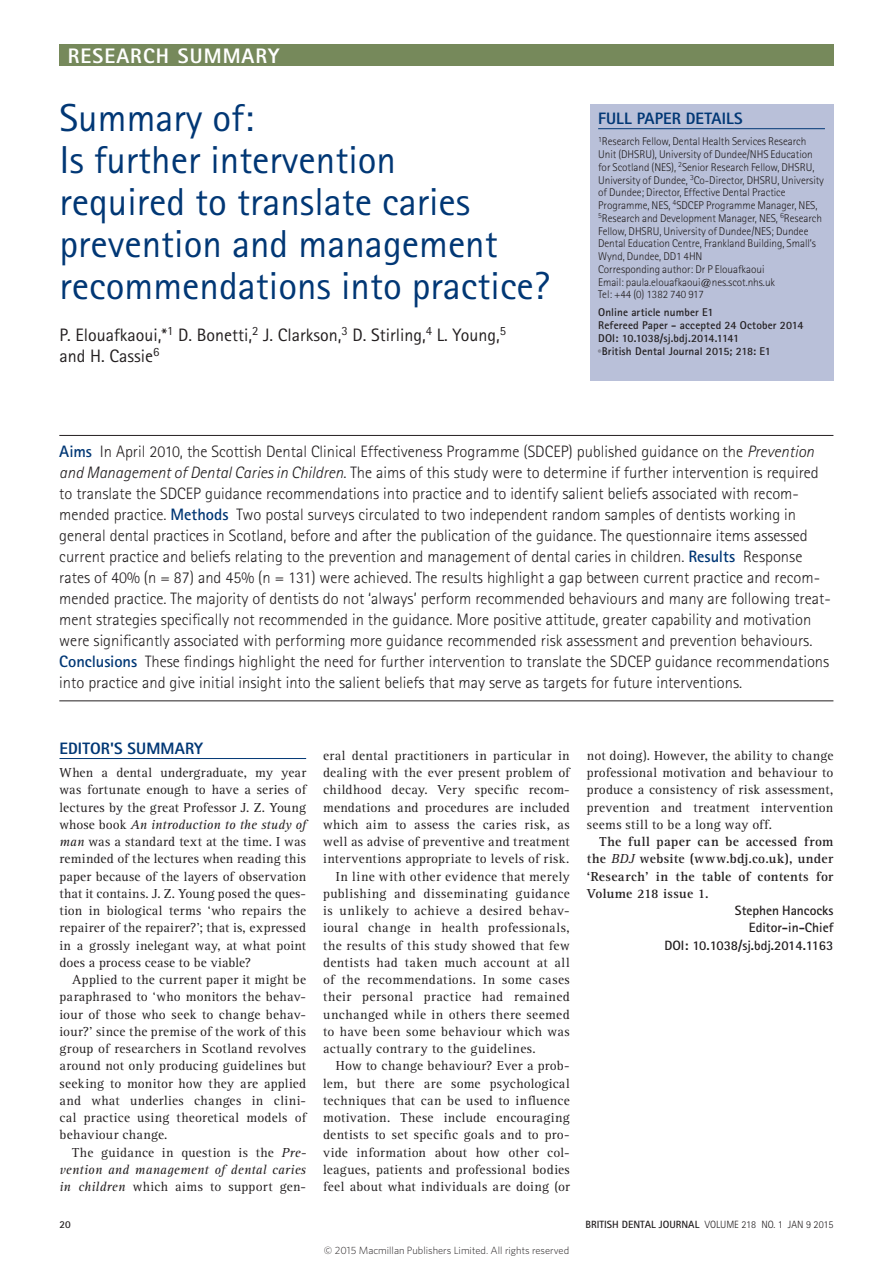
<style>
.page{position:relative;width:893px;height:1263px;background:#fff}
.page>*{position:absolute;margin:0;border:0;box-sizing:border-box;transform-origin:0 0}
._1_BDJ_practice_head{font:39px/42px "Rotis Sans Serif Std";color:#013775}
.t1{font:800 21px "Rotis Sans Serif Std";letter-spacing:.05em;color:#fff}
.author{font:18px/21px "Rotis Sans Serif Std";color:#231f20}
.abstract{font:300 16.5px/21px "Rotis Sans Serif Std";color:#231f20}
._1_BDJ_crosshead_1{font:800 16.5px "Rotis Sans Serif Std";color:#013775}
._1_BDJ_body{font:13.5px/17.2px "Rotis Serif Std";letter-spacing:.02em;color:#231f20;text-align:justify}
._1_BDJ_body_fullout{font:13.5px/17.2px "Rotis Serif Std";letter-spacing:.005em;color:#231f20;text-align:justify}
._1_BDJ_body-2{font:700 13.5px/17.2px "Rotis Serif Std";letter-spacing:.025em;color:#231f20;text-align:justify}
._2_BDJ_commentary_bo{font:700 13.5px/17.2px "Rotis Sans Serif Std";color:#231f20;text-align:right}
._2_BDJ_references{font:700 13.5px "Rotis Sans Serif Std";color:#231f20}
.author_biog{font:300 11.25px/12.8px "Rotis Sans Serif Std";letter-spacing:-.005em;color:#231f20}
.article_details{font:700 11.25px/13.2px "Rotis Sans Serif Std";letter-spacing:.01em;color:#231f20}
.t2{font:300 10.5px "Whitney";color:#231f20}
.t3{font:300 10.5px "Rotis Sans Serif Std";color:#231f20}
.t4{font:700 10.5px "Rotis Sans Serif Std";color:#231f20}
.s1{font-weight:400;font-size:6.3px}
.s2{font-weight:700;color:#013775}
.s3{font-style:italic}
.s4{font-weight:400;font-style:italic}
.s5{font-weight:700}
</style>
<div class="page">
<hr style="left:60px;top:758px;width:246px;height:1px;background:#013775">
<div style="left:590px;top:104px;width:243px;height:276px;background:#b9c0d9"></div>
<hr style="left:598px;top:128px;width:227px;height:1px;background:#013775">
<hr style="left:59px;top:435px;width:774px;height:1px;background:#231f20">
<hr style="left:59px;top:701px;width:774px;height:1px;background:#231f20">
<div style="left:59px;top:45px;width:774px;height:21px;background:#76895b"></div>
<p class="t1" style="left:68px;top:42px;width:213px">RESEARCH SUMMARY</p>
<p class="_1_BDJ_practice_head" style="left:60px;top:97px;width:492px">Summary of:<br>Is further intervention<br>required to translate caries prevention and management recommendations into practice?</p>
<p class="author" style="left:60px;top:325px;width:448px">P. Elouafkaoui,*<sup>1</sup> D. Bonetti,<sup>2</sup> J. Clarkson,<sup>3</sup> D. Stirling,<sup>4</sup> L. Young,<sup>5 </sup>and H. Cassie<sup>6</sup></p>
<p class="_1_BDJ_crosshead_1" style="left:598px;top:108px;width:146px">FULL PAPER DETAILS</p>
<p class="author_biog" style="left:598px;top:135px;width:227px"><sup>1</sup>Research Fellow, Dental Health Services Research Unit (DHSRU), University of Dundee/NHS Education for Scotland (NES), <sup>2</sup>Senior Research Fellow, DHSRU, University of Dundee, <sup>3</sup>Co-Director, DHSRU, University of Dundee; Director, Effective Dental Practice Programme, NES, <sup>4</sup>SDCEP Programme Manager, NES, <sup>5</sup>Research and Development Manager, NES, <sup>6</sup>Research Fellow, DHSRU, University of Dundee/NES; Dundee Dental Education Centre, Frankland Building, Small’s Wynd, Dundee, DD1 4HN<br>Corresponding author: Dr P Elouafkaoui<br>Email: paula.elouafkaoui@nes.scot.nhs.uk<br>Tel: +44 (0) 1382 740 917</p>
<p class="article_details" style="left:598px;top:305px;width:207px">Online article number E1<br>Refereed Paper - accepted 24 October 2014<br>DOI: 10.1038/sj.bdj.2014.1141<br><span class="s1">©</span>British Dental Journal 2015; 218: E1</p>
<p class="abstract" style="left:59px;top:441px;width:773px"><span class="s2">Aims</span> In April 2010, the Scottish Dental Clinical Effectiveness Programme (SDCEP) published guidance on the <span class="s3">Prevention and Management of Dental Caries in Children</span>. The aims of this study were to determine if further intervention is required to translate the SDCEP guidance recommendations into practice and to identify salient beliefs associated with recom&shy;mended practice. <span class="s2">Methods</span> Two postal surveys circulated to two independent random samples of dentists working in general dental practices in Scotland, before and after the publication of the guidance. The questionnaire items assessed current practice and beliefs relating to the prevention and management of dental caries in children. <span class="s2">Results</span> Response rates of 40% (n = 87) and 45% (n = 131) were achieved. The results highlight a gap between current practice and recom&shy;mended practice. The majority of dentists do not ‘always’ perform recommended behaviours and many are following treat&shy;ment strategies specifically not recommended in the guidance. More positive attitude, greater capability and motivation were significantly associated with performing more guidance recommended risk assessment and prevention behaviours.<br><span class="s2">Conclusions</span> These findings highlight the need for further intervention to translate the SDCEP guidance recommendations into practice and give initial insight into the salient beliefs that may serve as targets for future interventions.</p>
<p class="_1_BDJ_crosshead_1" style="left:60px;top:738px;width:145px">EDITOR'S SUMMARY</p>
<p class="_1_BDJ_body_fullout" style="left:60px;top:764px;width:248px">When a dental undergraduate, my year was fortunate enough to have a series of lectures by the great Professor J. Z. Young whose book <span class="s3">An introduction to the study of man</span> was a standard text at the time. I was reminded of the lectures when reading this paper because of the layers of observation that it contains. J. Z. Young posed the ques&shy;tion in biological terms ‘who repairs the repairer of the repairer?’; that is, expressed in a grossly inelegant way, at what point does a process cease to be viable?</p>
<p class="_1_BDJ_body" style="left:60px;top:971px;width:248px;text-indent:13px">Applied to the current paper it might be paraphrased to ‘who monitors the behav&shy;iour of those who seek to change behav&shy;iour?’ since the premise of the work of this group of researchers in Scotland revolves around not only producing guidelines but seeking to monitor how they are applied and what underlies changes in clini&shy;cal practice using theoretical models of behaviour change.</p>
<p class="_1_BDJ_body" style="left:60px;top:1144px;width:248px;text-indent:13px">The guidance in question is the <span class="s3">Pre&shy;vention and management of dental caries in children</span> which aims to support gen-</p>
<p class="_1_BDJ_body" style="left:323px;top:747px;width:248px">eral dental practitioners in particular in dealing with the ever present problem of childhood decay. Very specific recom&shy;mendations and procedures are included which aim to assess the caries risk, as well as advise of preventive and treatment interventions appropriate to levels of risk.</p>
<p class="_1_BDJ_body" style="left:323px;top:868px;width:248px;text-indent:13px">In line with other evidence that merely publishing and disseminating guidance is unlikely to achieve a desired behav&shy;ioural change in health professionals, the results of this study showed that few dentists had taken much account at all of the recommendations. In some cases their personal practice had remained unchanged while in others there seemed to have been some behaviour which was actually contrary to the guidelines.</p>
<p class="_1_BDJ_body" style="left:323px;top:1057px;width:248px;text-indent:13px">How to change behaviour? Ever a prob&shy;lem, but there are some psychological techniques that can be used to influence motivation. These include encouraging dentists to set specific goals and to pro&shy;vide information about how other col&shy;leagues, patients and professional bodies feel about what individuals are doing (or</p>
<p class="_1_BDJ_body" style="left:587px;top:747px;width:248px">not doing). However, the ability to change professional motivation and behaviour to produce a consistency of risk assessment, prevention and treatment intervention seems still to be a long way off.</p>
<p class="_1_BDJ_body-2" style="left:587px;top:833px;width:248px;text-indent:13px">The full paper can be accessed from the <span class="s4">BDJ</span> website (www.bdj.co.uk), under ‘Research’ in the table of contents for Volume 218 issue 1.</p>
<p class="_2_BDJ_commentary_bo" style="left:735px;top:901px;width:100px">Stephen Hancocks<br>Editor-in-Chief</p>
<p class="_2_BDJ_references" style="left:664px;top:936px;width:170px">DOI: 10.1038/sj.bdj.2014.1163</p>
<p class="t4" style="left:60px;top:1217px;width:13px">20</p>
<p class="t3" style="left:586px;top:1218px;width:249px"><span class="s5">BRITISH DENTAL JOURNAL</span> VOLUME 218 NO. 1 JAN 9 2015</p>
<p class="t2" style="left:324px;top:1243px;width:247px">© 2015 Macmillan Publishers Limited. All rights reserved</p>
</div>
